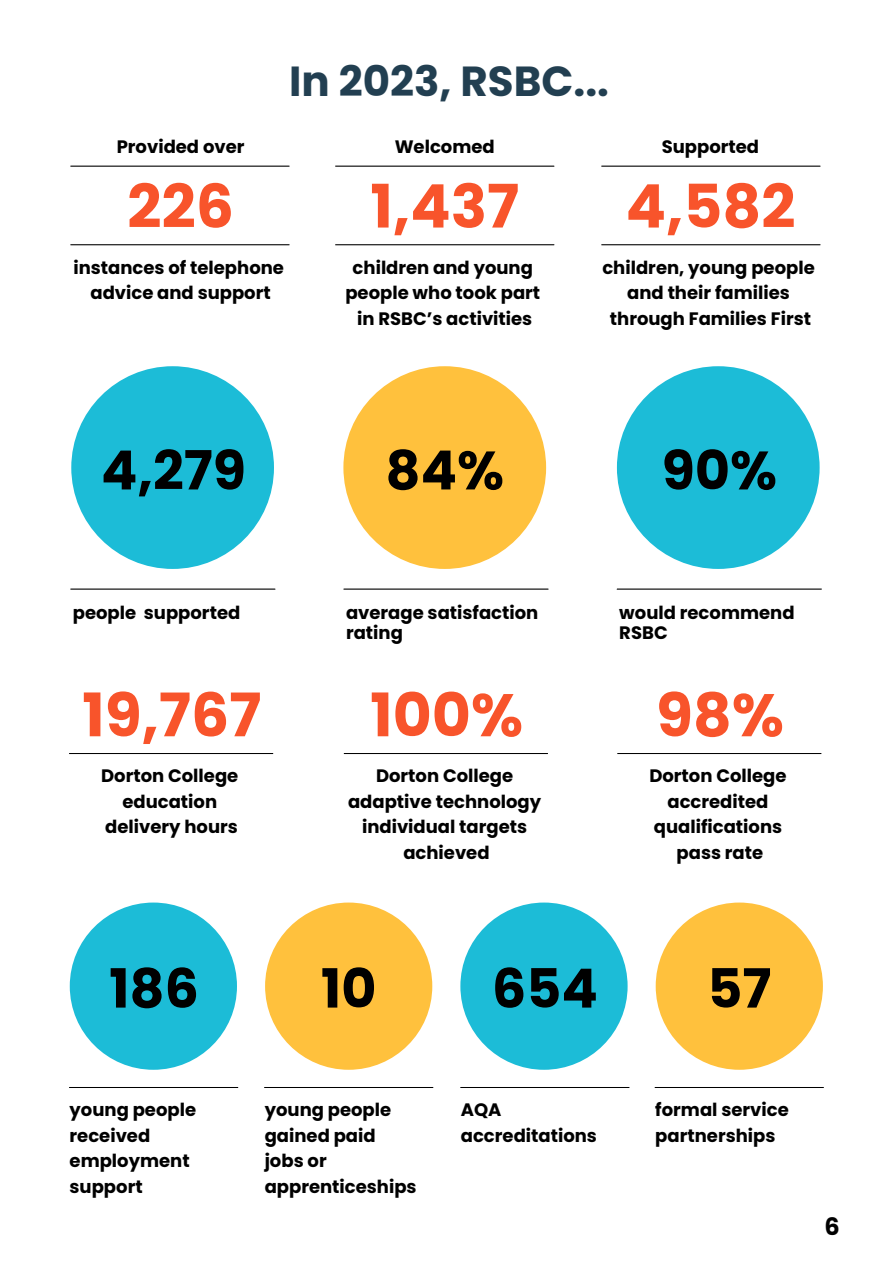
<style>
.page{position:relative;width:893px;height:1263px;background:#fff}
.page>*{position:absolute;margin:0;border:0;box-sizing:border-box;transform-origin:0 0}
.t1{font:700 60px "Poppins";color:#f8542b}
.t2{font:700 54px "Poppins";color:#000}
.t3{font:700 42px "Poppins";color:#223f51}
.t4{font:700 24px "Poppins";color:#000}
.t5{font:700 18px/25.5px "Poppins";color:#000;text-align:center}
</style>
<div class="page">
<hr style="left:70px;top:166px;width:219px;height:1px;background:#000">
<hr style="left:335px;top:166px;width:219px;height:1px;background:#000">
<hr style="left:601px;top:166px;width:219px;height:1px;background:#000">
<hr style="left:70px;top:244px;width:219px;height:1px;background:#000">
<hr style="left:335px;top:244px;width:219px;height:1px;background:#000">
<hr style="left:601px;top:244px;width:219px;height:1px;background:#000">
<hr style="left:69px;top:1087px;width:169px;height:1px;background:#000">
<hr style="left:264px;top:1087px;width:169px;height:1px;background:#000">
<hr style="left:460px;top:1087px;width:169px;height:1px;background:#000">
<hr style="left:655px;top:1087px;width:169px;height:1px;background:#000">
<hr style="left:344px;top:753px;width:204px;height:1px;background:#000">
<hr style="left:69px;top:753px;width:204px;height:1px;background:#000">
<hr style="left:617px;top:753px;width:204px;height:1px;background:#000">
<hr style="left:70px;top:588px;width:205px;height:1px;background:#000">
<hr style="left:344px;top:588px;width:204px;height:1px;background:#000">
<hr style="left:617px;top:588px;width:205px;height:1px;background:#000">
<div style="left:71px;top:366px;width:203px;height:203px;background:#1cbcd7;border-radius:50%"></div>
<div style="left:617px;top:366px;width:203px;height:203px;background:#1cbcd7;border-radius:50%"></div>
<div style="left:343px;top:366px;width:203px;height:203px;background:#ffc13d;border-radius:50%"></div>
<div style="left:70px;top:902px;width:167px;height:168px;background:#1cbcd7;border-radius:50%"></div>
<div style="left:656px;top:902px;width:167px;height:168px;background:#ffc13d;border-radius:50%"></div>
<div style="left:460px;top:902px;width:168px;height:168px;background:#1cbcd7;border-radius:50%"></div>
<div style="left:265px;top:902px;width:167px;height:168px;background:#ffc13d;border-radius:50%"></div>
<p class="t3" style="left:289px;top:57px;width:321px">In 2023, RSBC...</p>
<p class="t5" style="left:117px;top:134px;width:129px">Provided over</p>
<p class="t1" style="left:127px;top:172px;width:108px">226</p>
<p class="t5" style="left:73px;top:255px;width:212px">instances of telephone advice and support</p>
<p class="t5" style="left:395px;top:134px;width:102px">Welcomed</p>
<p class="t1" style="left:370px;top:172px;width:150px">1,437</p>
<p class="t5" style="left:345px;top:255px;width:196px">children and young people who took part in RSBC’s activities</p>
<p class="t5" style="left:662px;top:134px;width:99px">Supported</p>
<p class="t1" style="left:625px;top:172px;width:171px">4,582</p>
<p class="t5" style="left:602px;top:255px;width:214px">children, young people and their families through Families First</p>
<p class="t2" style="left:101px;top:439px;width:146px">4,279</p>
<p class="t2" style="left:385px;top:439px;width:120px">84%</p>
<p class="t2" style="left:662px;top:439px;width:117px">90%</p>
<p class="t5" style="left:73px;top:600px;width:169px">people supported</p>
<p class="t1" style="left:82px;top:680px;width:181px">19,767</p>
<p class="t5" style="left:101px;top:763px;width:139px">Dorton College education delivery hours</p>
<p class="t5" style="left:346px;top:602px;width:194px;line-height:20.9px;text-align:left">average satisfaction rating</p>
<p class="t1" style="left:370px;top:680px;width:155px">100%</p>
<p class="t5" style="left:348px;top:763px;width:195px">Dorton College adaptive technology individual targets achieved</p>
<p class="t5" style="left:619px;top:602px;width:177px;line-height:20.9px;text-align:left">would recommend<br>RSBC</p>
<p class="t1" style="left:656px;top:680px;width:129px">98%</p>
<p class="t5" style="left:649px;top:763px;width:139px">Dorton College accredited qualifications pass rate</p>
<p class="t2" style="left:109px;top:957px;width:91px">186</p>
<p class="t5" style="left:70px;top:1097px;width:128px;text-align:left">young people received employment support</p>
<p class="t2" style="left:321px;top:957px;width:57px">10</p>
<p class="t5" style="left:265px;top:1097px;width:153px;text-align:left">young people gained paid jobs or apprenticeships</p>
<p class="t2" style="left:492px;top:957px;width:108px">654</p>
<p class="t5" style="left:461px;top:1097px;width:138px;text-align:left">AQA accreditations</p>
<p class="t2" style="left:707px;top:957px;width:65px">57</p>
<p class="t5" style="left:655px;top:1097px;width:135px;text-align:left">formal service partnerships</p>
<h3 class="t4" style="left:824px;top:1213px;width:17px">6</h3>
</div>
